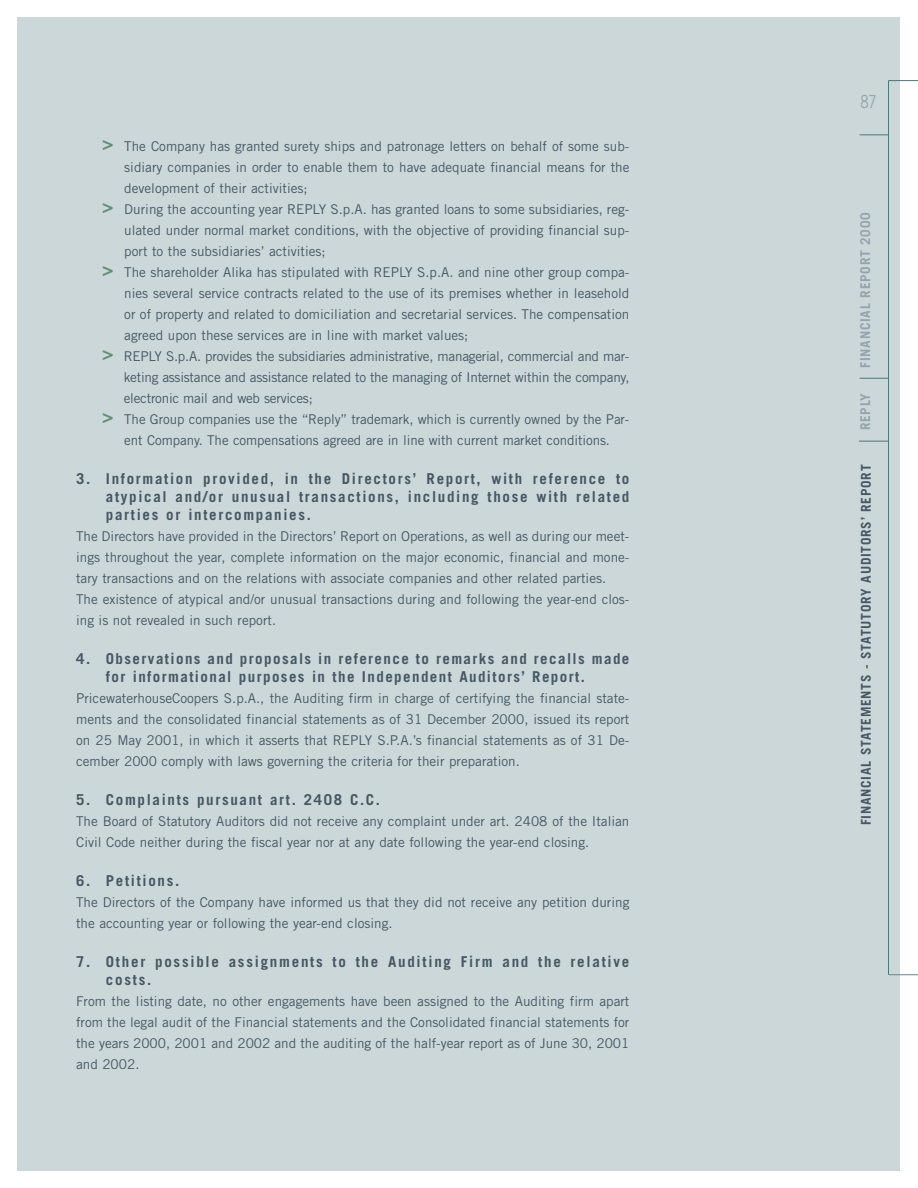
<style>
.page{position:relative;width:918px;height:1188px;background:#fff}
.page>*{position:absolute;margin:0;border:0;box-sizing:border-box;transform-origin:0 0}
.t1{font:700 18px "Trade Gothic";color:#628f74}
.t2{font:18px "Trade Gothic";color:#94a3ae;scale:.75 1}
.t3{font:700 15px/18px "Trade Gothic";letter-spacing:.11em;color:#465864}
.t4{font:13.5px/21px "Trade Gothic";color:#465864}
.t5{font:700 13.5px "Trade Gothic";letter-spacing:.055em;color:#465864}
.t6{font:700 13.5px "Trade Gothic";letter-spacing:.055em;color:#94a3ae}
</style>
<div class="page">
<div style="left:17px;top:17px;width:882px;height:1153px;background:#ccd7d9"></div>
<hr style="left:888px;top:81px;width:1px;height:894px;background:#4d757a">
<svg style="left:889px;top:80px;width:29px;height:1px"></svg>
<svg style="left:889px;top:974px;width:29px;height:1px"></svg>
<svg style="left:860px;top:135px;width:28px;height:1px"></svg>
<svg style="left:860px;top:378px;width:28px;height:1px"></svg>
<svg style="left:859px;top:441px;width:29px;height:1px"></svg>
<h1 class="t1" style="left:102px;top:137px;width:12px">&gt;</h1>
<p class="t4" style="left:124px;top:137px;width:507px">The Company has granted surety ships and patronage letters on behalf of some sub&shy;sidiary companies in order to enable them to have adequate financial means for the development of their activities;<br>During the accounting year REPLY S.p.A. has granted loans to some subsidiaries, reg&shy;ulated under normal market conditions, with the objective of providing financial sup&shy;port to the subsidiaries’ activities;<br>The shareholder Alika has stipulated with REPLY S.p.A. and nine other group compa&shy;nies several service contracts related to the use of its premises whether in leasehold or of property and related to domiciliation and secretarial services. The compensation agreed upon these services are in line with market values;<br>REPLY S.p.A. provides the subsidiaries administrative, managerial, commercial and mar&shy;keting assistance and assistance related to the managing of Internet within the company, electronic mail and web services;<br>The Group companies use the “Reply” trademark, which is currently owned by the Par&shy;ent Company. The compensations agreed are in line with current market conditions.</p>
<p class="t3" style="left:106px;top:471px;width:525px;text-align:justify;text-indent:-30px">3. Information provided, in the Directors’ Report, with reference to atypical and/or unusual transactions, including those with related parties or intercompanies.</p>
<p class="t4" style="left:76px;top:527px;width:555px">The Directors have provided in the Directors’ Report on Operations, as well as during our meet&shy;ings throughout the year, complete information on the major economic, financial and mone&shy;tary transactions and on the relations with associate companies and other related parties.<br>The existence of atypical and/or unusual transactions during and following the year-end clos&shy;ing is not revealed in such report.</p>
<p class="t3" style="left:106px;top:651px;width:525px;text-indent:-30px">4. Observations and proposals in reference to remarks and recalls made for informational purposes in the Independent Auditors’ Report.</p>
<p class="t4" style="left:76px;top:689px;width:555px;text-align:justify">PricewaterhouseCoopers S.p.A., the Auditing firm in charge of certifying the financial state&shy;ments and the consolidated financial statements as of 31 December 2000, issued its report on 25 May 2001, in which it asserts that REPLY S.P.A.’s financial statements as of 31 De&shy;cember 2000 comply with laws governing the criteria for their preparation.</p>
<p class="t3" style="left:76px;top:792px;width:305px">5. Complaints pursuant art. 2408 C.C.</p>
<p class="t4" style="left:76px;top:812px;width:555px">The Board of Statutory Auditors did not receive any complaint under art. 2408 of the Italian<br>Civil Code neither during the fiscal year nor at any date following the year-end closing.</p>
<p class="t3" style="left:76px;top:873px;width:105px">6. Petitions.</p>
<p class="t4" style="left:76px;top:893px;width:555px">The Directors of the Company have informed us that they did not receive any petition during the accounting year or following the year-end closing.</p>
<p class="t3" style="left:106px;top:954px;width:525px;text-indent:-30px">7. Other possible assignments to the Auditing Firm and the relative costs.</p>
<p class="t4" style="left:76px;top:992px;width:555px;text-align:justify">From the listing date, no other engagements have been assigned to the Auditing firm apart from the legal audit of the Financial statements and the Consolidated financial statements for the years 2000, 2001 and 2002 and the auditing of the half-year report as of June 30, 2001 and 2002.</p>
<h1 class="t1" style="left:102px;top:200px;width:12px">&gt;</h1>
<h1 class="t1" style="left:102px;top:263px;width:12px">&gt;</h1>
<h1 class="t1" style="left:102px;top:347px;width:12px">&gt;</h1>
<h1 class="t1" style="left:102px;top:410px;width:12px">&gt;</h1>
<h1 class="t2" style="left:860px;top:95px;width:23px">87</h1>
<p class="t6" style="left:861px;top:368px;width:157px;rotate:-90deg">FINANCIAL REPORT 2000</p>
<p class="t6" style="left:861px;top:430px;width:39px;rotate:-90deg">REPLY</p>
<p class="t5" style="left:861px;top:825px;width:362px;rotate:-90deg">FINANCIAL STATEMENTS - STATUTORY AUDITORS’ REPORT</p>
</div>
